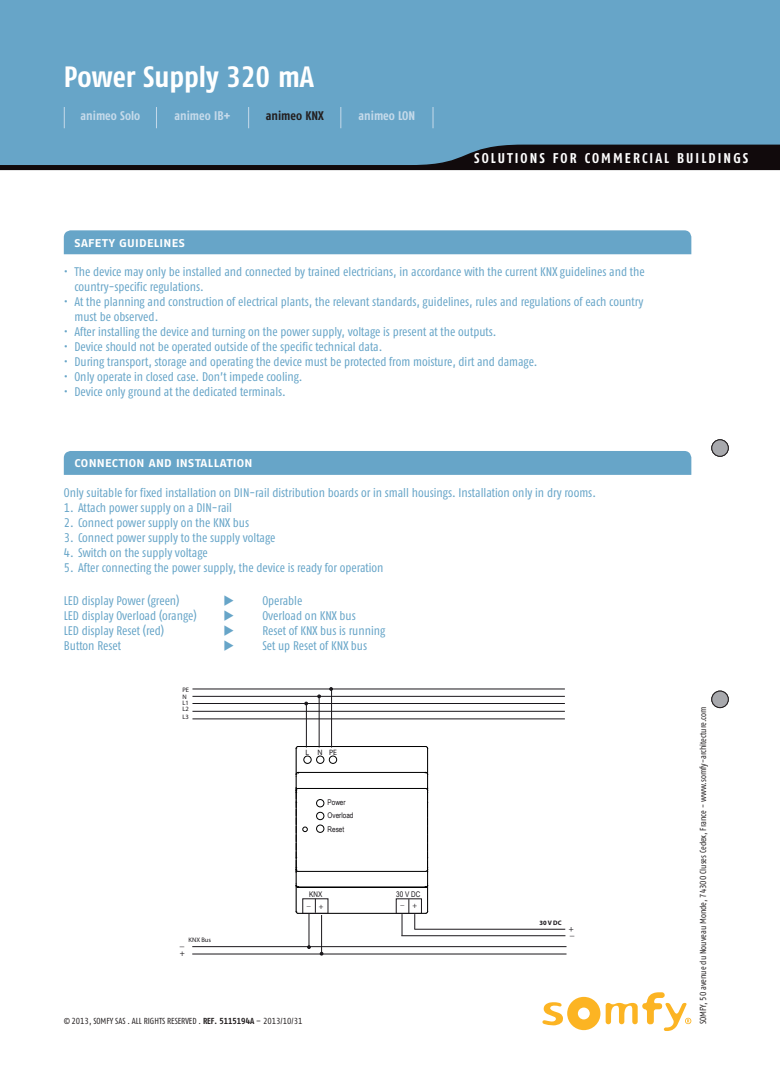
<style>
.page{position:relative;width:780px;height:1088px;background:#fff}
.page>*{position:absolute;margin:0;border:0;box-sizing:border-box;transform-origin:0 0}
.t1{font:29.38px "Fago Co Bold Tf";color:#fff}
.t2{font:14.12px "Fago Co Bold Tf";letter-spacing:.15em;color:#fff}
.t3{font:12.5px/15px "Fago Co Regular Tf";color:#67a5c8}
.t4{font:700 12.5px "Fago Co";color:#c5daea}
.t5{font:700 12.5px "Fago Co";color:#231f20}
.t6{font:11.25px "Fago Ex Bold Tf";letter-spacing:.025em;color:#fff}
.t7{font:700 9.12px "Myriad Pro";color:#1a171b}
.t8{font:8.75px "Fago Co Regular Tf";color:#231f20}
.t9{font:8.5px "Myriad Pro";color:#1a171b}
.t10{font:7.75px/13.1px "Arial Narrow";color:#1a171b}
.t11{font:7.75px "Myriad Pro";color:#1a171b}
.t12{font:6.5px/7.4px "Myriad Pro";color:#1a171b}
.t13{font:700 6.5px "Myriad Pro";color:#1a171b}
.s1{font-family:"Fago Co Bold Tf"}
</style>
<div class="page">
<svg style="left:542px;top:992px;width:149px;height:39px"></svg>
<div style="left:0;top:0;width:780px;height:168px;background:#67a5c8"></div>
<svg style="left:0;top:145px;width:780px;height:25px"></svg>
<hr style="left:303px;top:746px;width:118px;height:1px;background:#000">
<hr style="left:303px;top:913px;width:118px;height:1px;background:#000">
<hr style="left:298px;top:772px;width:127px;height:1px;background:#000">
<hr style="left:298px;top:871px;width:127px;height:1px;background:#000">
<hr style="left:298px;top:788px;width:127px;height:1px;background:#000">
<hr style="left:298px;top:887px;width:127px;height:1px;background:#000">
<svg style="left:421px;top:746px;width:7px;height:168px"></svg>
<div style="left:316px;top:799px;width:8px;height:8px;border:1px solid #000;border-radius:50%"></div>
<div style="left:316px;top:812px;width:8px;height:8px;border:1px solid #000;border-radius:50%"></div>
<div style="left:316px;top:825px;width:8px;height:7px;border:1px solid #000;border-radius:50%"></div>
<svg style="left:295px;top:745px;width:12px;height:169px"></svg>
<div style="left:303px;top:756px;width:8px;height:7px;border:1px solid #000;border-radius:50%"></div>
<div style="left:316px;top:756px;width:8px;height:7px;border:1px solid #000;border-radius:50%"></div>
<div style="left:329px;top:756px;width:8px;height:7px;border:1px solid #000;border-radius:50%"></div>
<div style="left:302px;top:898px;width:26px;height:16px;border:1px solid #1a171b"></div>
<svg style="left:315px;top:899px;width:1px;height:14px"></svg>
<div style="left:396px;top:898px;width:26px;height:16px;border:1px solid #1a171b"></div>
<hr style="left:192px;top:689px;width:373px;height:1px;background:#1a171b">
<hr style="left:192px;top:696px;width:373px;height:1px;background:#1a171b">
<hr style="left:192px;top:703px;width:373px;height:1px;background:#1a171b">
<hr style="left:192px;top:711px;width:373px;height:1px;background:#1a171b">
<hr style="left:192px;top:719px;width:373px;height:1px;background:#1a171b">
<hr style="left:192px;top:954px;width:374px;height:1px;background:#1a171b">
<hr style="left:192px;top:946px;width:374px;height:1px;background:#1a171b">
<hr style="left:414px;top:929px;width:151px;height:1px;background:#1a171b">
<hr style="left:401px;top:935px;width:164px;height:1px;background:#1a171b">
<svg style="left:402px;top:899px;width:13px;height:37px"></svg>
<hr style="left:331px;top:689px;width:1px;height:58px;background:#1a171b">
<hr style="left:319px;top:696px;width:1px;height:51px;background:#1a171b">
<hr style="left:306px;top:703px;width:1px;height:44px;background:#1a171b">
<hr style="left:309px;top:914px;width:1px;height:33px;background:#1a171b">
<hr style="left:321px;top:915px;width:1px;height:39px;background:#1a171b">
<div style="left:64px;top:451px;width:627px;height:24px;background:#67a5c8"></div>
<div style="left:64px;top:230px;width:627px;height:24px;background:#67a5c8"></div>
<svg style="left:64px;top:107px;width:1px;height:21px"></svg>
<svg style="left:156px;top:107px;width:1px;height:21px"></svg>
<svg style="left:248px;top:107px;width:1px;height:21px"></svg>
<svg style="left:340px;top:107px;width:1px;height:21px"></svg>
<svg style="left:432px;top:107px;width:1px;height:21px"></svg>
<div style="left:711px;top:691px;width:17px;height:16px;background:#a8a9ad;border-radius:50%"></div>
<div style="left:711px;top:691px;width:17px;height:17px;border:1px solid #231f20;border-radius:50%"></div>
<div style="left:711px;top:440px;width:17px;height:16px;background:#a8a9ad;border-radius:50%"></div>
<div style="left:711px;top:439px;width:17px;height:18px;border:1px solid #231f20;border-radius:50%"></div>
<h1 class="t1" style="left:64px;top:60px;width:252px">POWER SUPPLY 320 MA</h1>
<p class="t4" style="left:80px;top:109px;width:61px">animeo Solo</p>
<p class="t4" style="left:174px;top:109px;width:58px">animeo IB+</p>
<p class="t5" style="left:266px;top:109px;width:60px">animeo KNX</p>
<p class="t4" style="left:358px;top:109px;width:58px">animeo LON</p>
<p class="t6" style="left:74px;top:236px;width:112px">SAFETY GUIDELINES</p>
<p class="t2" style="left:474px;top:150px;width:275px">SOLUTIONS FOR COMMERCIAL BUILDINGS</p>
<p class="t3" style="left:74px;top:264px;width:572px;text-indent:-11px">• The device may only be installed and connected by trained electricians, in accordance with the current KNX guidelines and the country-specific regulations.</p>
<p class="t3" style="left:74px;top:294px;width:570px;text-indent:-11px">• At the planning and construction of electrical plants, the relevant standards, guidelines, rules and regulations of each country must be observed.</p>
<p class="t3" style="left:64px;top:324px;width:434px">• After installing the device and turning on the power supply, voltage is present at the outputs.</p>
<p class="t3" style="left:64px;top:339px;width:320px">• Device should not be operated outside of the specific technical data.</p>
<p class="t3" style="left:64px;top:354px;width:475px">• During transport, storage and operating the device must be protected from moisture, dirt and damage.</p>
<p class="t3" style="left:64px;top:369px;width:240px">• Only operate in closed case. Don’t impede cooling.</p>
<p class="t3" style="left:64px;top:384px;width:223px">• Device only ground at the dedicated terminals.</p>
<p class="t6" style="left:74px;top:457px;width:180px">CONNECTION AND INSTALLATION</p>
<p class="t3" style="left:64px;top:485px;width:533px">Only suitable for fixed installation on DIN-rail distribution boards or in small housings. Installation only in dry rooms.</p>
<p class="t3" style="left:64px;top:500px;width:170px">1. Attach power supply on a DIN-rail</p>
<p class="t3" style="left:64px;top:515px;width:187px">2. Connect power supply on the KNX bus</p>
<p class="t3" style="left:64px;top:530px;width:213px">3. Connect power supply to the supply voltage</p>
<p class="t3" style="left:64px;top:545px;width:145px">4. Switch on the supply voltage</p>
<p class="t3" style="left:64px;top:560px;width:321px">5. After connecting the power supply, the device is ready for operation</p>
<p class="t3" style="left:64px;top:593px;width:117px">LED display Power (green)</p>
<p class="t3" style="left:223px;top:593px;width:81px">◆ Operable</p>
<p class="t3" style="left:64px;top:608px;width:134px">LED display Overload (orange)</p>
<p class="t3" style="left:223px;top:608px;width:134px">◆ Overload on KNX bus</p>
<p class="t3" style="left:64px;top:623px;width:102px">LED display Reset (red)</p>
<p class="t3" style="left:223px;top:623px;width:163px">◆ Reset of KNX bus is running</p>
<p class="t3" style="left:64px;top:638px;width:59px">Button Reset</p>
<p class="t3" style="left:223px;top:638px;width:145px">◆ Set up Reset of KNX bus</p>
<p class="t12" style="left:182px;top:685px;width:8px">PE<br>N</p>
<p class="t12" style="left:182px;top:699px;width:8px;line-height:6.4px">L1<br>L2</p>
<p class="t12" style="left:182px;top:713px;width:8px">L3</p>
<p class="t12" style="left:188px;top:936px;width:24px">KNX Bus</p>
<p class="t7" style="left:180px;top:937px;width:6px">_</p>
<p class="t9" style="left:180px;top:948px;width:7px">+</p>
<p class="t11" style="left:305px;top:747px;width:33px">L NPE</p>
<p class="t10" style="left:327px;top:796px;width:27px">Power<br>Overload<br>Reset</p>
<p class="t10" style="left:309px;top:887px;width:15px">KNX</p>
<p class="t10" style="left:396px;top:887px;width:26px">30 V DC</p>
<p class="t11" style="left:307px;top:898px;width:5px">_</p>
<p class="t11" style="left:412px;top:900px;width:6px">+</p>
<p class="t11" style="left:400px;top:898px;width:5px">_</p>
<p class="t11" style="left:319px;top:901px;width:6px">+</p>
<p class="t8" style="left:64px;top:1016px;width:240px">© 2013, SOMFY SAS . ALL RIGHTS RESERVED . <span class="s1">REF. 5115194A</span> – 2013/10/31</p>
<p class="t13" style="left:539px;top:918px;width:24px">30 V DC</p>
<p class="t9" style="left:574px;top:934px;width:7px;rotate:-180deg">+</p>
<p class="t7" style="left:574px;top:945px;width:6px;rotate:-180deg">_</p>
<p class="t8" style="left:698px;top:1024px;width:319px;rotate:-90deg">SOMFY, 50 avenue du Nouveau Monde, 74300 Cluses Cedex, France - www.somfy-architecture.com</p>
</div>
